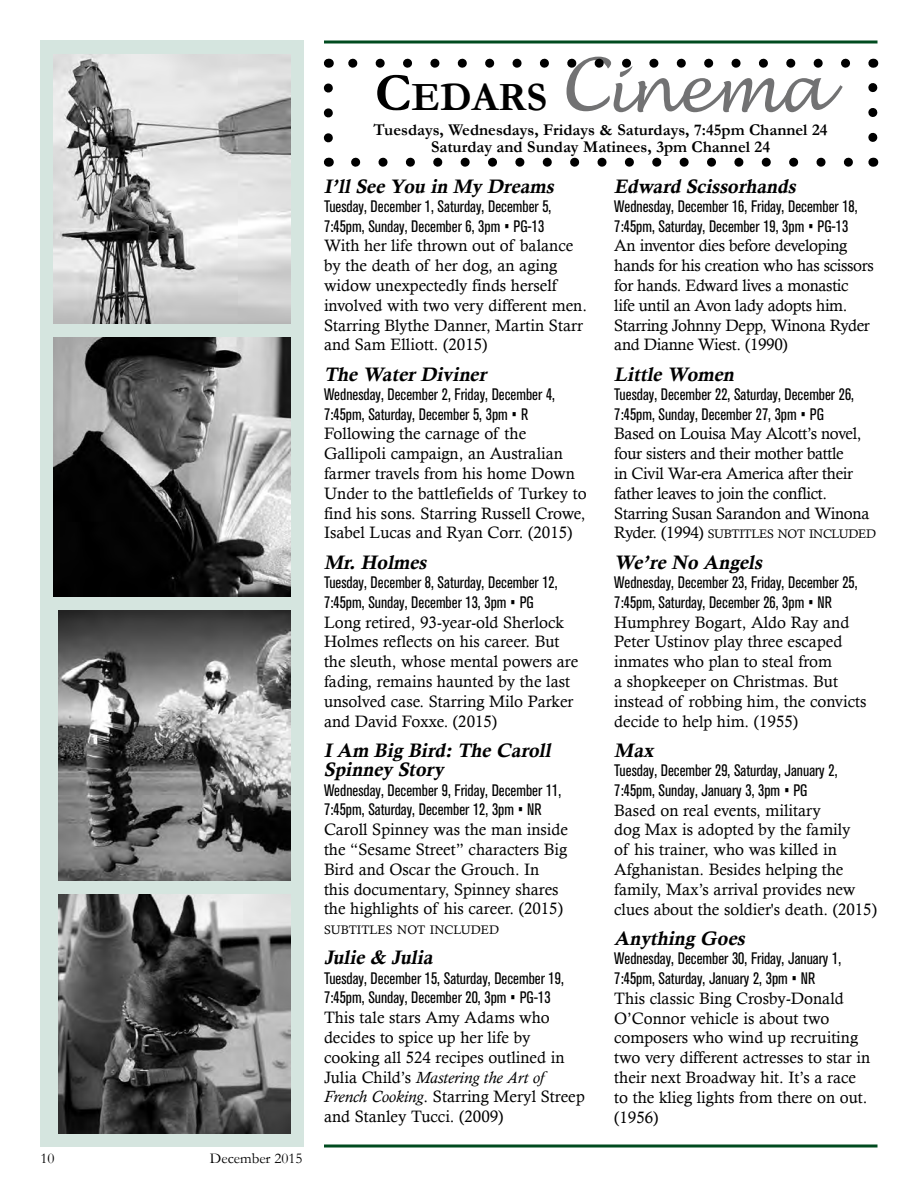
<style>
.page{position:relative;width:918px;height:1188px;background:#fff}
.page>*{position:absolute;margin:0;border:0;box-sizing:border-box;transform-origin:0 0}
.t1{font:700 40.5px "Garamond";color:#000}
.t2{font:italic 19.5px/19.5px "Calis MT Bol";color:#000}
.t3{font:16.5px/19.8px "Calisto";color:#000}
.t4{font:condensed 16.5px/19.5px "Akzidenz Grotesk BQ";color:#000}
.t5{font:16.5px/19.8px "Calisto";letter-spacing:-.02em;color:#000}
.t6{font:700 16.5px "Garamond";color:#000}
.t7{font:15px "Garamond";color:#000}
.t8{font:12.3px "Calisto";letter-spacing:-.025em;color:#000}
.t9{font:12.3px "Calisto";color:#000}
.s1{font-size:54px}
.s2{font-family:"Lucida Handwriting";font-weight:400;font-style:italic;font-size:72px;color:#727273}
.s3{font-family:"Lucida Handwriting";font-weight:400;font-style:italic;font-size:61.5px;color:#727273}
.s4{font-style:italic}
.s5{font-size:16.5px}
</style>
<div class="page">
<svg style="left:324px;top:1144px;width:554px;height:4px;background:#3f7756"></svg>
<svg style="left:324px;top:40px;width:554px;height:4px;background:#3f7756"></svg>
<div style="left:40px;top:40px;width:264px;height:1108px;background:#d5e5df"></div>
<svg style="left:324px;top:88px;width:9px;height:55px"></svg>
<svg style="left:356px;top:158px;width:497px;height:9px"></svg>
<svg style="left:868px;top:83px;width:9px;height:54px"></svg>
<svg style="left:348px;top:59px;width:498px;height:9px"></svg>
<img style="left:54px;top:54px;width:236px;height:270px">
<img style="left:54px;top:338px;width:236px;height:259px">
<img style="left:58px;top:611px;width:232px;height:269px">
<img style="left:58px;top:894px;width:232px;height:239px">
<p class="t7" style="left:40px;top:1149px;width:16px">10</p>
<p class="t7" style="left:210px;top:1149px;width:94px">December 2015</p>
<h1 class="t1" style="left:375px;top:73px;width:453px"><span class="s1">C</span>EDARS <span class="s2">C</span><span class="s3">inema</span></h1>
<p class="t6" style="left:431px;top:137px;width:341px">Saturday and Sunday Matinees, 3pm Channel 24</p>
<p class="t6" style="left:374px;top:120px;width:456px">Tuesdays, Wednesdays, Fridays &amp; Saturdays, 7:45pm Channel 24</p>
<p class="t2" style="left:324px;top:176px;width:235px">I’ll See You in My Dreams</p>
<p class="t4" style="left:324px;top:197px;width:229px">Tuesday, December 1, Saturday, December 5,<br>7:45pm, Sunday, December 6, 3pm • PG-13</p>
<p class="t3" style="left:324px;top:236px;width:264px">With her life thrown out of balance by the death of her dog, an aging widow unexpectedly finds herself involved with two very different men.<br>Starring Blythe Danner, Martin Starr and Sam Elliott. (2015)</p>
<p class="t2" style="left:324px;top:364px;width:168px">The Water Diviner</p>
<p class="t4" style="left:324px;top:385px;width:232px">Wednesday, December 2, Friday, December 4,<br>7:45pm, Saturday, December 5, 3pm • R</p>
<p class="t3" style="left:324px;top:424px;width:264px">Following the carnage of the Gallipoli campaign, an Australian farmer travels from his home Down Under to the battlefields of Turkey to find his sons. Starring Russell Crowe, Isabel Lucas and Ryan Corr. (2015)</p>
<p class="t2" style="left:324px;top:552px;width:108px">Mr. Holmes</p>
<p class="t4" style="left:324px;top:573px;width:235px">Tuesday, December 8, Saturday, December 12,<br>7:45pm, Sunday, December 13, 3pm • PG</p>
<p class="t3" style="left:324px;top:612px;width:256px">Long retired, 93-year-old Sherlock Holmes reflects on his career. But the sleuth, whose mental powers are fading, remains haunted by the last unsolved case. Starring Milo Parker and David Foxxe. (2015)</p>
<p class="t2" style="left:324px;top:740px;width:232px">I Am Big Bird: The Caroll<br>Sp inney Story</p>
<p class="t4" style="left:324px;top:781px;width:239px">Wednesday, December 9, Friday, December 11,<br>7:45pm, Saturday, December 12, 3pm • NR</p>
<p class="t3" style="left:324px;top:819px;width:246px">Caroll Spinney was the man inside the “Sesame Street” characters Big Bird and Oscar the Grouch. In this documentary, Spinney shares the highlights of his career. (2015)</p>
<p class="t9" style="left:324px;top:923px;width:177px">SUBTITLES NOT INCLUDED</p>
<p class="t2" style="left:324px;top:948px;width:114px">Julie &amp; Julia</p>
<p class="t4" style="left:324px;top:969px;width:241px">Tuesday, December 15, Saturday, December 19,<br>7:45pm, Sunday, December 20, 3pm • PG-13</p>
<p class="t3" style="left:324px;top:1008px;width:262px">This tale stars Amy Adams who decides to spice up her life by cooking all 524 recipes outlined in<br>Julia Child’s <span class="s4">Mastering the Art of<br>French Cooking</span>. Starring Meryl Streep and Stanley Tucci. (2009)</p>
<p class="t2" style="left:614px;top:176px;width:187px">Edward Scissorhands</p>
<p class="t4" style="left:614px;top:197px;width:245px">Wednesday, December 16, Friday, December 18,<br>7:45pm, Saturday, December 19, 3pm • PG-13</p>
<p class="t5" style="left:614px;top:236px;width:261px">An inventor dies before developing hands for his creation who has scissors for hands. Edward lives a monastic<br>life until an Avon lady adopts him.<br>Starring Johnny Depp, Winona Ryder and Dianne Wiest. (1990)</p>
<p class="t2" style="left:614px;top:364px;width:125px">Little Women</p>
<p class="t4" style="left:614px;top:385px;width:241px">Tuesday, December 22, Saturday, December 26,<br>7:45pm, Sunday, December 27, 3pm • PG</p>
<p class="t5" style="left:614px;top:424px;width:257px">Based on Louisa May Alcott’s novel, four sisters and their mother battle<br>in Civil War-era America after their father leaves to join the conflict.<br>Starring Susan Sarandon and Winona</p>
<p class="t8" style="left:614px;top:527px;width:263px"><span class="s5">Ryder. (1994)</span> SUBTITLES NOT INCLUDED</p>
<p class="t2" style="left:614px;top:552px;width:153px">We’re No Angels</p>
<p class="t4" style="left:614px;top:573px;width:245px">Wednesday, December 23, Friday, December 25,<br>7:45pm, Saturday, December 26, 3pm • NR</p>
<p class="t3" style="left:614px;top:612px;width:254px">Humphrey Bogart, Aldo Ray and<br>Peter Ustinov play three escaped inmates who plan to steal from<br>a shopkeeper on Christmas. But instead of robbing him, the convicts decide to help him. (1955)</p>
<p class="t2" style="left:614px;top:740px;width:45px">Max</p>
<p class="t4" style="left:614px;top:761px;width:225px">Tuesday, December 29, Saturday, January 2,<br>7:45pm, Sunday, January 3, 3pm • PG</p>
<p class="t3" style="left:614px;top:800px;width:264px">Based on real events, military<br>dog Max is adopted by the family<br>of his trainer, who was killed in Afghanistan. Besides helping the family, Max’s arrival provides new clues about the soldier's death. (2015)</p>
<p class="t2" style="left:614px;top:928px;width:136px">Anything Goes</p>
<p class="t4" style="left:614px;top:949px;width:228px">Wednesday, December 30, Friday, January 1,<br>7:45pm, Saturday, January 2, 3pm • NR</p>
<p class="t3" style="left:614px;top:988px;width:257px">This classic Bing Crosby-Donald<br>O’Connor vehicle is about two composers who wind up recruiting two very different actresses to star in their next Broadway hit. It’s a race to the klieg lights from there on out. (1956)</p>
</div>
